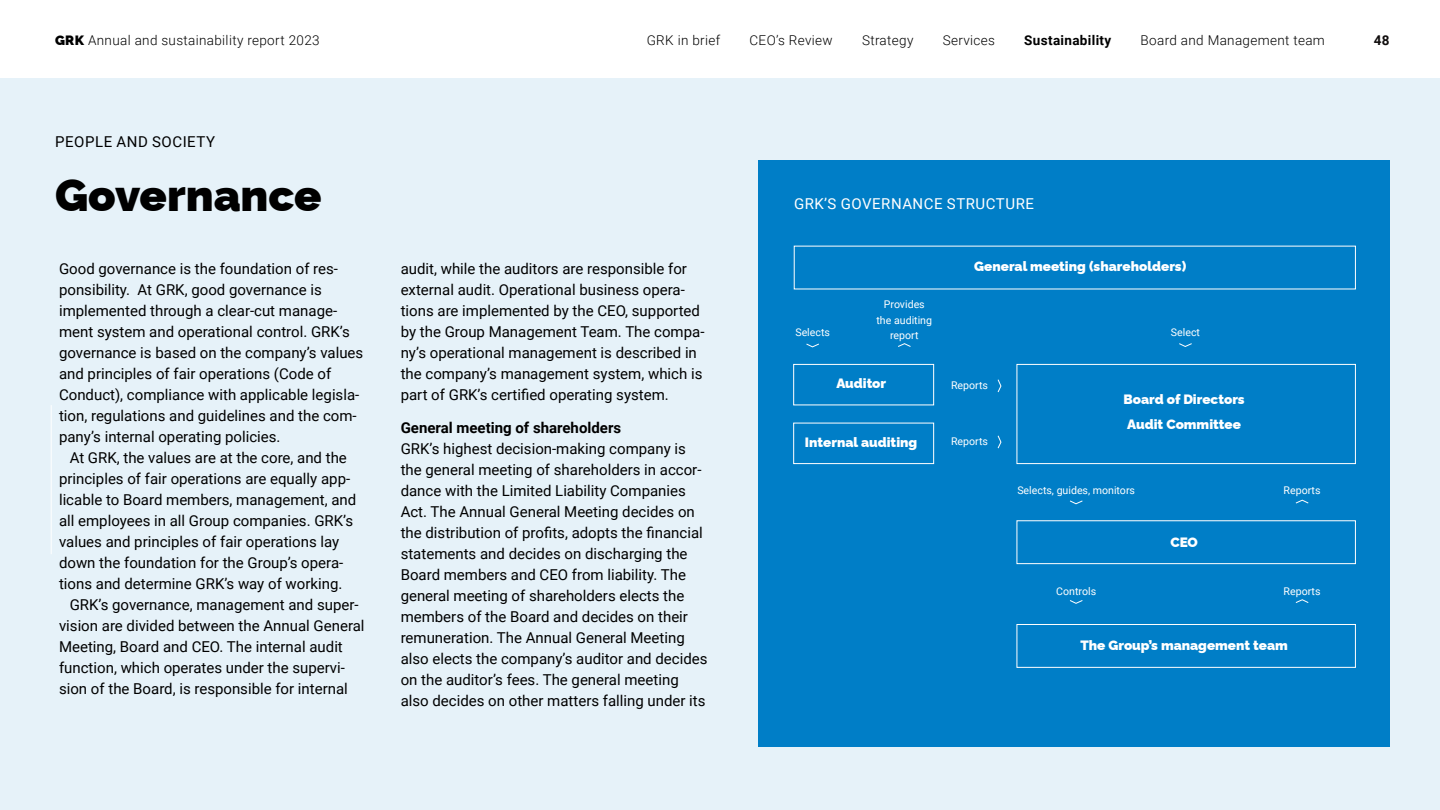
<style>
.page{position:relative;width:1440px;height:810px;background:#fff}
.page>*{position:absolute;margin:0;border:0;box-sizing:border-box;transform-origin:0 0}
.t1{font:900 45px "Raleway";color:#000}
.t2{font:15px/21px "Roboto";color:#000}
.t3{font:700 15px "Roboto";color:#000}
.t4{font:15px "Roboto";letter-spacing:.035em;color:#fff}
.t5{font:15px "Roboto";letter-spacing:.035em;color:#000}
.t6{font:900 13.5px/25.6px "Raleway";color:#fff}
.t7{font:300 13.5px "Roboto";letter-spacing:.025em;color:#000}
.t8{font:700 13.5px "Roboto";letter-spacing:.025em;color:#000}
.t9{font:700 13.5px "Roboto";color:#0f0c0c}
.t10{font:10.57px/15.3px "Roboto";color:#fff;text-align:center}
.s1{font-family:"Raleway";font-weight:900}
</style>
<div class="page">
<div style="left:0;top:79px;width:1440px;height:731px;background:#e6f2f9"></div>
<hr style="left:51px;top:405px;width:1px;height:149px;background:#fff">
<div style="left:758px;top:160px;width:632px;height:586px;background:#007ec7"></div>
<svg style="left:1179px;top:343px;width:13px;height:4px"></svg>
<div style="left:1017px;top:364px;width:339px;height:100px;border:1px solid #fff"></div>
<svg style="left:1295px;top:599px;width:14px;height:4px"></svg>
<div style="left:1017px;top:521px;width:339px;height:43px;border:1px solid #fff"></div>
<svg style="left:1295px;top:500px;width:14px;height:4px"></svg>
<div style="left:1017px;top:624px;width:339px;height:44px;border:1px solid #fff"></div>
<svg style="left:1070px;top:500px;width:13px;height:4px"></svg>
<svg style="left:1070px;top:600px;width:13px;height:4px"></svg>
<div style="left:793px;top:364px;width:141px;height:41px;border:1px solid #fff"></div>
<svg style="left:806px;top:344px;width:13px;height:3px"></svg>
<svg style="left:898px;top:343px;width:13px;height:4px"></svg>
<svg style="left:998px;top:435px;width:3px;height:14px"></svg>
<svg style="left:998px;top:379px;width:3px;height:13px"></svg>
<div style="left:793px;top:423px;width:141px;height:41px;border:1px solid #fff"></div>
<p class="t7" style="left:55px;top:31px;width:266px"><span class="s1">GRK</span> Annual and sustainability report 2023</p>
<p class="t7" style="left:647px;top:31px;width:75px">GRK in brief</p>
<p class="t7" style="left:750px;top:31px;width:85px">CEO’s Review</p>
<p class="t7" style="left:862px;top:31px;width:53px">Strategy</p>
<p class="t7" style="left:943px;top:31px;width:54px">Services</p>
<p class="t8" style="left:1024px;top:31px;width:89px">Sustainability</p>
<p class="t7" style="left:1141px;top:31px;width:186px">Board and Management team</p>
<p class="t9" style="left:1374px;top:31px;width:17px">48</p>
<p class="t5" style="left:55px;top:132px;width:161px">PEOPLE AND SOCIETY</p>
<h1 class="t1" style="left:55px;top:159px;width:268px">Governance</h1>
<p class="t2" style="left:59px;top:258px;width:306px">Good governance is the foundation of res&shy;ponsibility. At GRK, good governance is implemented through a clear-cut manage&shy;ment system and operational control. GRK’s governance is based on the company’s values and principles of fair operations (Code of Conduct), compliance with applicable legisla&shy;tion, regulations and guidelines and the com&shy;pany’s internal operating policies.</p>
<p class="t2" style="left:70px;top:447px;width:279px">At GRK, the values are at the core, and the</p>
<p class="t2" style="left:59px;top:468px;width:293px">principles of fair operations are equally app-</p>
<p class="t2" style="left:59px;top:489px;width:299px">licable to Board members, management, and</p>
<p class="t2" style="left:59px;top:510px;width:296px">all employees in all Group companies. GRK’s</p>
<p class="t2" style="left:59px;top:531px;width:282px">values and principles of fair operations lay</p>
<p class="t2" style="left:59px;top:552px;width:286px">down the foundation for the Group’s opera-</p>
<p class="t2" style="left:59px;top:573px;width:285px">tions and determine GRK’s way of working.</p>
<p class="t2" style="left:70px;top:594px;width:290px">GRK’s governance, management and super-</p>
<p class="t2" style="left:59px;top:615px;width:307px">vision are divided between the Annual General</p>
<p class="t2" style="left:59px;top:636px;width:285px">Meeting, Board and CEO. The internal audit</p>
<p class="t2" style="left:59px;top:657px;width:287px">function, which operates under the supervi-</p>
<p class="t2" style="left:59px;top:678px;width:290px">sion of the Board, is responsible for internal</p>
<p class="t2" style="left:401px;top:258px;width:305px">audit, while the auditors are responsible for external audit. Operational business opera&shy;tions are implemented by the CEO, supported by the Group Management Team. The compa&shy;ny’s operational management is described in the company’s management system, which is part of GRK’s certified operating system.</p>
<p class="t3" style="left:401px;top:417px;width:222px">General meeting of shareholders</p>
<p class="t2" style="left:401px;top:437px;width:308px">GRK’s highest decision-making company is the general meeting of shareholders in accor&shy;dance with the Limited Liability Companies Act. The Annual General Meeting decides on the distribution of profits, adopts the financial statements and decides on discharging the Board members and CEO from liability. The general meeting of shareholders elects the members of the Board and decides on their remuneration. The Annual General Meeting also elects the company’s auditor and decides on the auditor’s fees. The general meeting also decides on other matters falling under its</p>
<p class="t4" style="left:794px;top:193px;width:241px">GRK’S GOVERNANCE STRUCTURE</p>
<p class="t10" style="left:795px;top:324px;width:36px">Selects</p>
<p class="t10" style="left:877px;top:296px;width:57px">Provides the auditing report</p>
<p class="t6" style="left:836px;top:369px;width:51px">Auditor</p>
<p class="t6" style="left:974px;top:252px;width:214px">General meeting (shareholders)</p>
<p class="t10" style="left:951px;top:377px;width:38px">Reports</p>
<p class="t10" style="left:1171px;top:324px;width:31px">Select</p>
<p class="t6" style="left:1124px;top:385px;width:123px">Board of Directors<br>Audit Committee</p>
<p class="t6" style="left:805px;top:428px;width:114px">Internal auditing</p>
<p class="t10" style="left:951px;top:434px;width:38px">Reports</p>
<p class="t10" style="left:1017px;top:483px;width:119px">Selects, guides, monitors</p>
<p class="t6" style="left:1170px;top:528px;width:29px">CEO</p>
<p class="t10" style="left:1284px;top:483px;width:38px">Reports</p>
<p class="t10" style="left:1056px;top:583px;width:41px">Controls</p>
<p class="t10" style="left:1284px;top:583px;width:38px">Reports</p>
<p class="t6" style="left:1080px;top:631px;width:209px">The Group’s management team</p>
</div>
